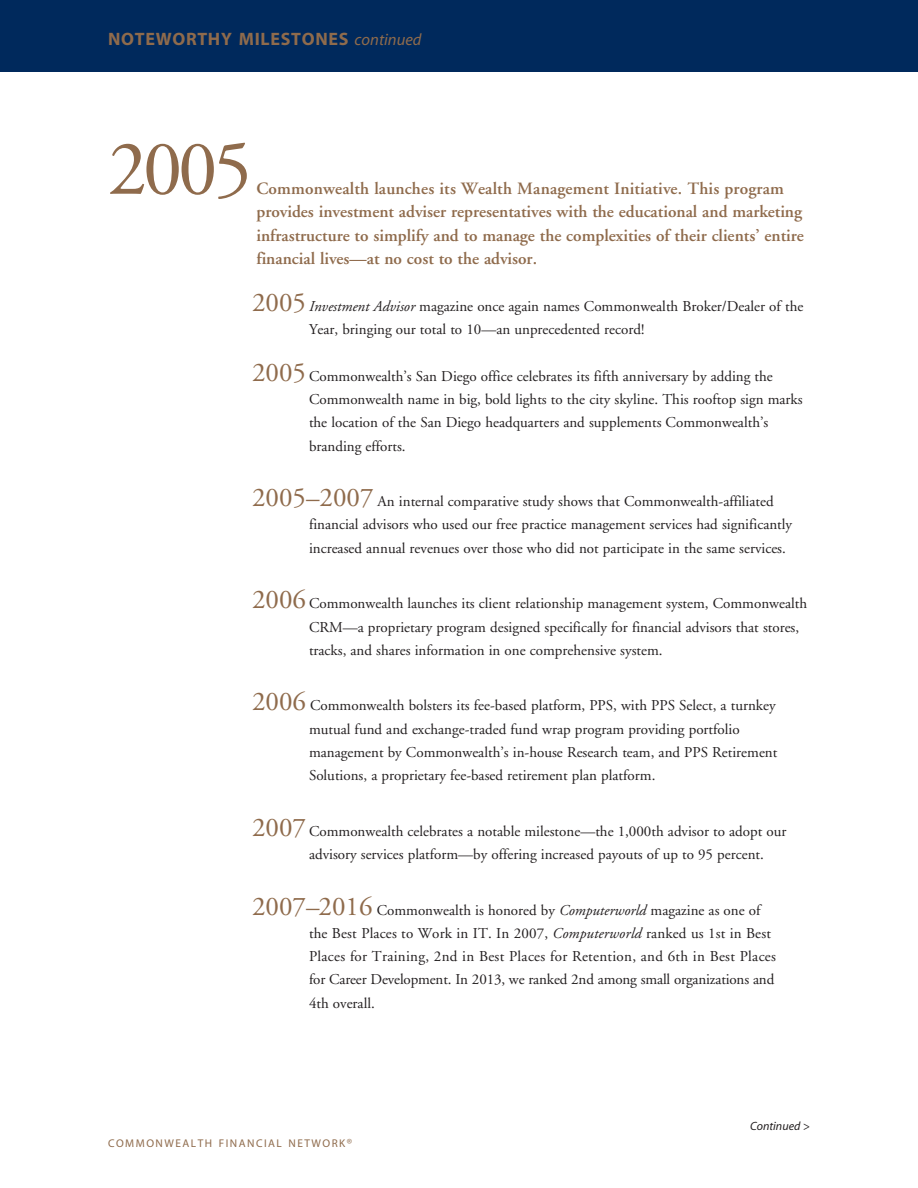
<style>
.page{position:relative;width:918px;height:1188px;background:#fff}
.page>*{position:absolute;margin:0;border:0;box-sizing:border-box;transform-origin:0 0}
.Text{font:78px "Adobe Garamond";color:#8f6b4c}
.t1{font:700 18px "Myriad";letter-spacing:.04em;color:#8f6b4c}
.Text-2{font:600 17.25px/23.5px "Adobe Garamond";color:#8f6b4c}
.Text-3{font:15px/23.2px "Adobe Garamond";color:#231f20}
.t2{font:italic 12px "Myriad";color:#231f20}
.t3{font:11.25px "Myriad";letter-spacing:.135em;color:#8f6b4c}
.s1{font-weight:400;font-style:italic;font-size:16.5px}
.s2{font-size:27px;color:#8f6b4c}
.s3{font-style:italic}
.s4{font-size:10.5px}
</style>
<div class="page">
<div style="left:0;top:0;width:918px;height:71px;background:#00295c"></div>
<p class="t1" style="left:108px;top:30px;width:315px">NOTEWORTHY MILESTONES <span class="s1">continued</span></p>
<p class="Text" style="left:108px;top:127px;width:146px">2005</p>
<p class="Text-2" style="left:256px;top:177px;width:549px">Commonwealth launches its Wealth Management Initiative. This program provides investment adviser representatives with the educational and marketing infrastructure to simplify and to manage the complexities of their clients’ entire financial lives—at no cost to the advisor.</p>
<p class="Text-3" style="left:309px;top:295px;width:496px;text-indent:-57px"><span class="s2">2005</span> <span class="s3">Investment Advisor</span> magazine once again names Commonwealth Broker/Dealer of the<br>Year, bringing our total to 10—an unprecedented record!</p>
<p class="Text-3" style="left:309px;top:365px;width:495px;text-indent:-57px"><span class="s2">2005</span> Commonwealth’s San Diego office celebrates its fifth anniversary by adding the Commonwealth name in big, bold lights to the city skyline. This rooftop sign marks the location of the San Diego headquarters and supplements Commonwealth’s branding efforts.</p>
<p class="Text-3" style="left:309px;top:490px;width:485px;text-indent:-57px"><span class="s2">2005–2007</span> An internal comparative study shows that Commonwealth-affiliated financial advisors who used our free practice management services had significantly increased annual revenues over those who did not participate in the same services.</p>
<p class="Text-3" style="left:309px;top:592px;width:500px;text-indent:-57px"><span class="s2">2006</span> Commonwealth launches its client relationship management system, Commonwealth<br>CRM—a proprietary program designed specifically for financial advisors that stores, tracks, and shares information in one comprehensive system.</p>
<p class="Text-3" style="left:309px;top:694px;width:470px;text-indent:-57px"><span class="s2">2006</span> Commonwealth bolsters its fee-based platform, PPS, with PPS Select, a turnkey mutual fund and exchange-traded fund wrap program providing portfolio management by Commonwealth’s in-house Research team, and PPS Retirement Solutions, a proprietary fee-based retirement plan platform.</p>
<p class="Text-3" style="left:309px;top:820px;width:479px;text-indent:-57px"><span class="s2">2007</span> Commonwealth celebrates a notable milestone—the 1,000th advisor to adopt our advisory services platform—by offering increased payouts of up to 95 percent.</p>
<p class="Text-3" style="left:309px;top:899px;width:469px;text-indent:-57px"><span class="s2">2007–2016</span> Commonwealth is honored by <span class="s3">Computerworld</span> magazine as one of the Best Places to Work in IT. In 2007, <span class="s3">Computerworld</span> ranked us 1st in Best Places for Training, 2nd in Best Places for Retention, and 6th in Best Places for Career Development. In 2013, we ranked 2nd among small organizations and 4th overall.</p>
<p class="t3" style="left:108px;top:1137px;width:246px">COMMONWEALTH FINANCIAL NETWORK<span class="s4">®</span></p>
<p class="t2" style="left:750px;top:1120px;width:61px">Continued &gt;</p>
</div>
